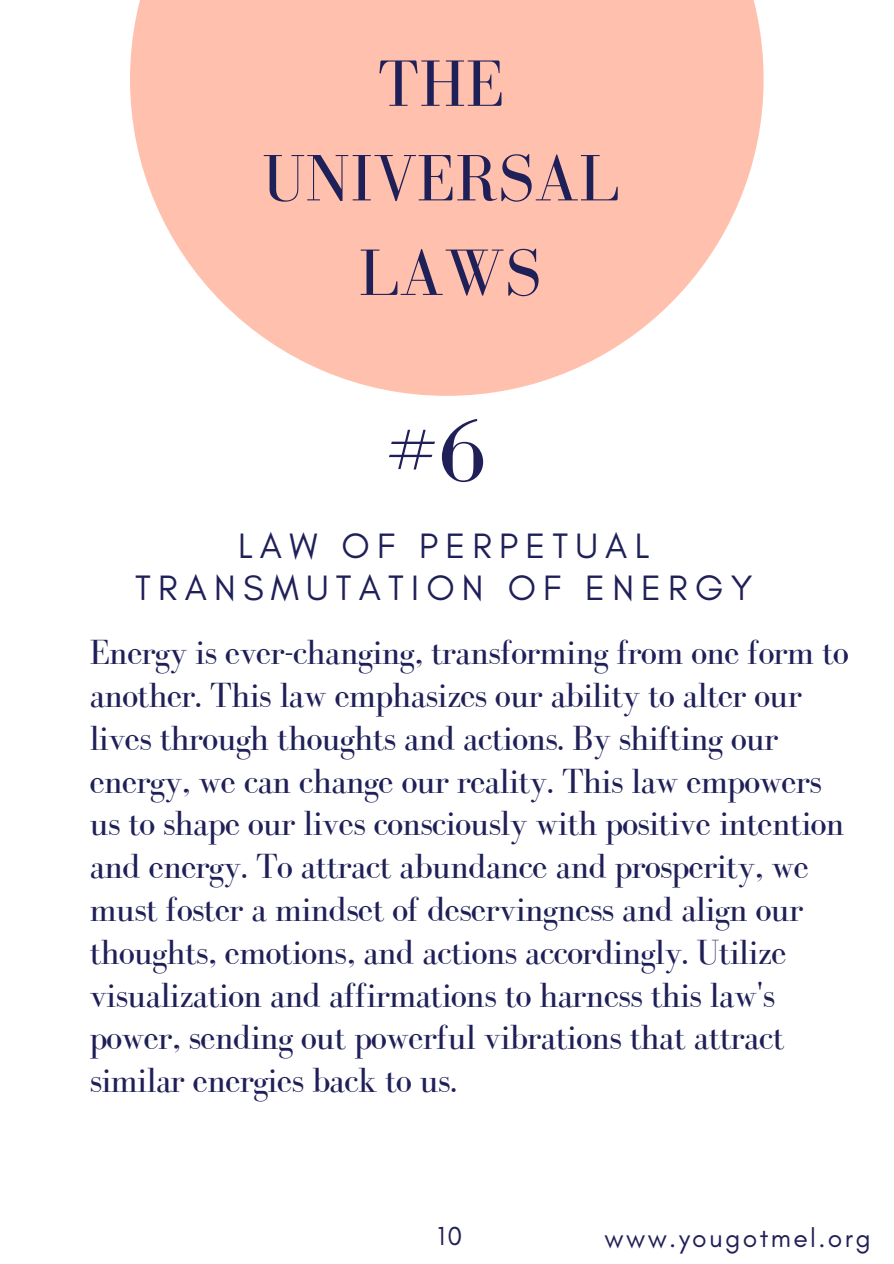
<style>
.page{position:relative;width:894px;height:1264px;background:#fff}
.page>*{position:absolute;margin:0;border:0;box-sizing:border-box;transform-origin:0 0}
.t1{font:89.85px "Bodoni FLF";color:#202059}
.t2{font:67.5px/94.5px "Bodoni FLF";color:#202059;text-align:center}
.t3{font:36px/42.8px "Bodoni FLF";letter-spacing:-.03em;color:#202059}
.t4{font:35.85px/42.6px "Glacial Indifference";letter-spacing:.2em;color:#202059;text-align:center}
.t5{font:26.4px "Glacial Indifference";letter-spacing:.09em;color:#202059}
</style>
<div class="page">
<svg style="left:130px;top:0;width:633px;height:396px;fill:#ffc1ae"></svg>
<p class="t2" style="left:262px;top:36px;width:358px">THE<br>UNIVERSAL<br>LAWS</p>
<h1 class="t1" style="left:386px;top:401px;width:101px">#6</h1>
<h2 class="t4" style="left:135px;top:523px;width:618px">LAW OF PERPETUAL<br>TRANSMUTATION OF ENERGY</h2>
<h3 class="t3" style="left:89px;top:631px;width:761px">Energy is ever-changing, transforming from one form to another. This law emphasizes our ability to alter our lives through thoughts and actions. By shifting our energy, we can change our reality. This law empowers us to shape our lives consciously with positive intention and energy. To attract abundance and prosperity, we must foster a mindset of deservingness and align our thoughts, emotions, and actions accordingly. Utilize visualization and affirmations to harness this law's power, sending out powerful vibrations that attract similar energies back to us.</h3>
<h4 class="t5" style="left:437px;top:1219px;width:26px">10</h4>
<p class="t5" style="left:604px;top:1221px;width:267px">www.yougotmel.org</p>
</div>
